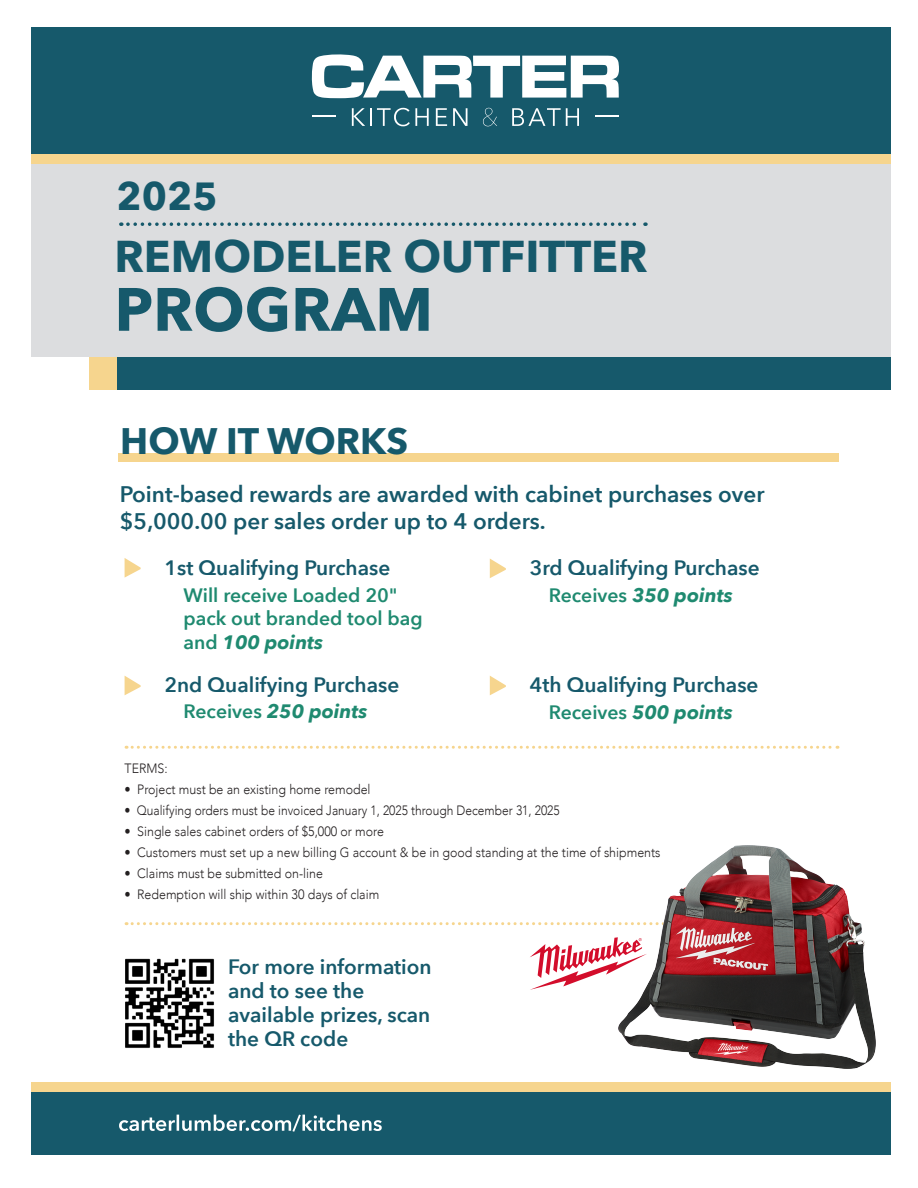
<style>
.page{position:relative;width:918px;height:1188px;background:#fff}
.page>*{position:absolute;margin:0;border:0;box-sizing:border-box;transform-origin:0 0}
.t1{font:700 60.45px "Avenir Next";color:#16596b}
.t2{font:700 44.4px "Avenir Next";color:#16596b}
.t3{font:700 39.15px "Avenir Next";color:#16596b}
.t4{font:700 36.75px "Avenir Next";color:#16596b}
.t5{font:600 22.5px/27.8px "Avenir Next";color:#16596b}
.t6{font:600 20.85px/23.9px "Avenir Next";color:#16596b}
.t7{font:600 19.35px/23.9px "Avenir Next";color:#1f8a70}
.t8{font:italic 700 19.35px "Avenir Next";color:#1f8a70}
.t9{font:300 13.5px "Avenir";color:#231f20;scale:.92 1}
.t10{font:300 13.5px "Avenir";color:#231f20;scale:.89 1}
.s1{font-weight:700;font-style:italic}
.s2{font-weight:600;font-style:normal}
</style>
<div class="page">
<div style="left:89px;top:347px;width:29px;height:42px;background:#f6d58e"></div>
<div style="left:117px;top:346px;width:774px;height:44px;background:#16596b"></div>
<div style="left:31px;top:27px;width:860px;height:129px;background:#16596b"></div>
<div style="left:31px;top:1091px;width:860px;height:64px;background:#16596b"></div>
<div style="left:31px;top:164px;width:860px;height:192px;background:#dcdddf"></div>
<svg style="left:312px;top:54px;width:307px;height:44px"></svg>
<svg style="left:352px;top:108px;width:77px;height:18px"></svg>
<svg style="left:436px;top:108px;width:11px;height:18px"></svg>
<svg style="left:453px;top:108px;width:14px;height:18px"></svg>
<svg style="left:483px;top:108px;width:14px;height:18px"></svg>
<svg style="left:512px;top:108px;width:67px;height:18px"></svg>
<hr style="left:312px;top:115px;width:24px;height:2px;background:#fff">
<hr style="left:595px;top:115px;width:24px;height:2px;background:#fff">
<svg style="left:128px;top:222px;width:518px;height:4px"></svg>
<svg style="left:530px;top:937px;width:89px;height:53px"></svg>
<div style="left:31px;top:154px;width:860px;height:10px;background:#f6d58e"></div>
<div style="left:31px;top:1082px;width:860px;height:9px;background:#f6d58e"></div>
<svg style="left:119px;top:1115px;width:263px;height:17px"></svg>
<div style="left:118px;top:454px;width:720px;height:8px;background:#f6d58e"></div>
<svg style="left:125px;top:676px;width:16px;height:19px"></svg>
<svg style="left:125px;top:558px;width:16px;height:20px"></svg>
<svg style="left:490px;top:559px;width:16px;height:19px"></svg>
<svg style="left:490px;top:676px;width:16px;height:19px"></svg>
<svg style="left:126px;top:746px;width:712px;height:3px"></svg>
<svg style="left:126px;top:922px;width:493px;height:3px"></svg>
<img style="left:125px;top:958px;width:89px;height:90px">
<img style="left:619px;top:846px;width:256px;height:222px">
<p class="t3" style="left:117px;top:163px;width:103px">2025</p>
<p class="t2" style="left:115px;top:218px;width:535px">REMODELER OUTFITTER</p>
<p class="t1" style="left:115px;top:257px;width:320px">PROGRAM</p>
<p class="t4" style="left:120px;top:409px;width:289px">HOW IT WORKS</p>
<p class="t5" style="left:120px;top:479px;width:646px">Point-based rewards are awarded with cabinet purchases over $5,000.00 per sales order up to 4 orders.</p>
<p class="t6" style="left:164px;top:555px;width:227px">1st Qualifying Purchase</p>
<p class="t6" style="left:530px;top:555px;width:232px">3rd Qualifying Purchase</p>
<p class="t7" style="left:183px;top:582px;width:241px">Will receive Loaded 20" pack out branded tool bag and <span class="s1">100 points</span></p>
<p class="t8" style="left:549px;top:578px;width:186px"><span class="s2">Receives</span> 350 points</p>
<p class="t6" style="left:164px;top:672px;width:236px">2nd Qualifying Purchase</p>
<p class="t6" style="left:530px;top:672px;width:230px">4th Qualifying Purchase</p>
<p class="t8" style="left:183px;top:695px;width:186px"><span class="s2">Receives</span> 250 points</p>
<p class="t8" style="left:549px;top:695px;width:186px"><span class="s2">Receives</span> 500 points</p>
<p class="t9" style="left:125px;top:760px;width:48px">TERMS:</p>
<p class="t9" style="left:125px;top:781px;width:269px">• Project must be an existing home remodel</p>
<p class="t10" style="left:125px;top:802px;width:490px">• Qualifying orders must be invoiced January 1, 2025 through December 31, 2025</p>
<p class="t9" style="left:125px;top:823px;width:284px">• Single sales cabinet orders of $5,000 or more</p>
<p class="t9" style="left:125px;top:844px;width:584px">• Customers must set up a new billing G account &amp; be in good standing at the time of shipments</p>
<p class="t9" style="left:125px;top:865px;width:217px">• Claims must be submitted on-line</p>
<p class="t9" style="left:125px;top:886px;width:278px">• Redemption will ship within 30 days of claim</p>
<p class="t6" style="left:228px;top:955px;width:205px">For more information and to see the available prizes, scan the QR code</p>
</div>
